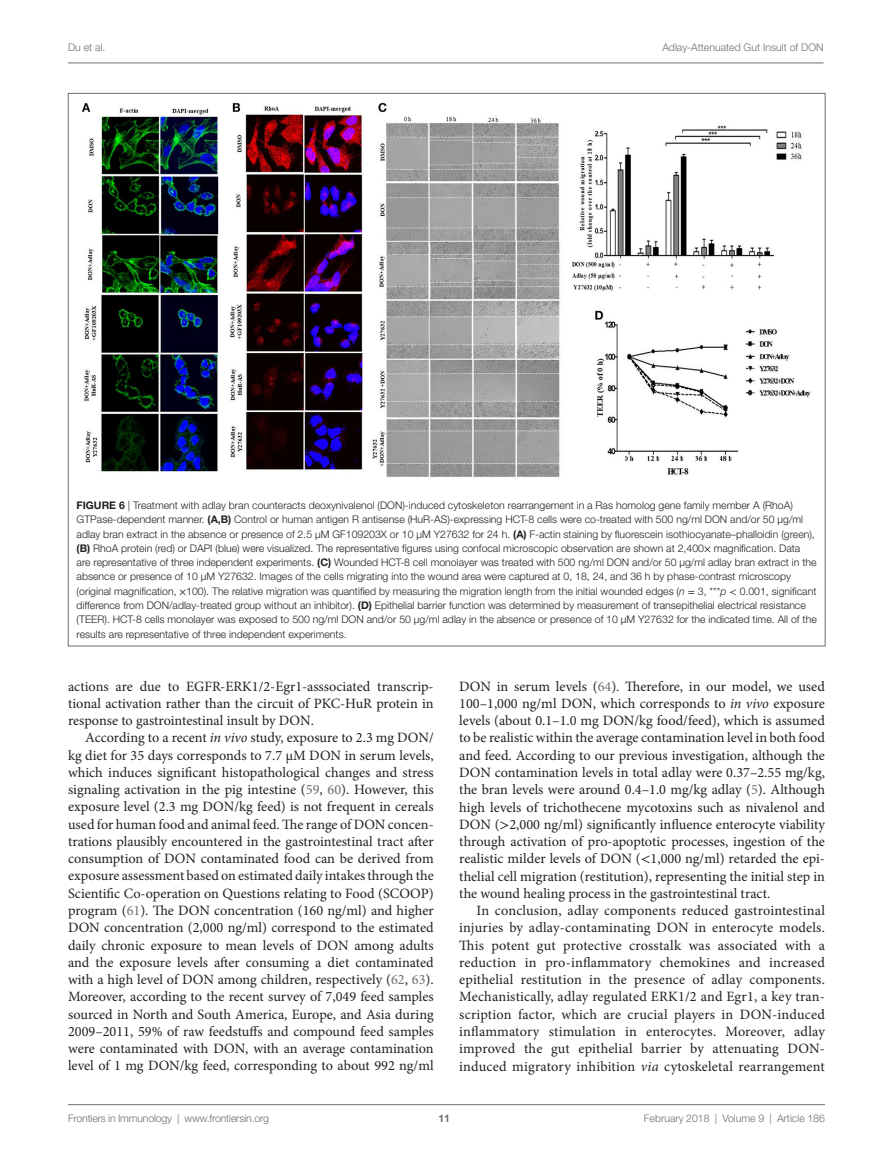
<style>
.page{position:relative;width:893px;height:1170px;background:#fff}
.page>*{position:absolute;margin:0;border:0;box-sizing:border-box;transform-origin:0 0}
.t1{font:14.25px/17.2px "Minion Pro";color:#231f20;text-align:justify}
.t2{font:300 10.5px/14.2px "Helvetica Neue LT Std";color:#231f20}
.t3{font:300 10.5px "Helvetica Neue LT Std";color:#6c6d70}
.t4{font:700 10.5px "Helvetica Neue LT Std";color:#6c6d70}
.s1{font-weight:700}
.s2{font-family:"STIX General";font-weight:400}
.s3{font-style:italic}
.s4{color:#6c6d70}
.s5{font-family:"STIX General"}
</style>
<div class="page">
<img style="left:81px;top:102px;width:730px;height:375px">
<hr style="left:68px;top:1104px;width:757px;height:1px;background:#6c6d70">
<hr style="left:68px;top:63px;width:755px;height:1px;background:#6c6d70">
<p class="t3" style="left:68px;top:41px;width:39px">Du et al.</p>
<p class="t3" style="left:662px;top:41px;width:163px">Adlay-Attenuated Gut Insult of DON</p>
<p class="t2" style="left:77px;top:498px;width:742px"><span class="s1">FIGURE 6</span> | Treatment with adlay bran counteracts deoxynivalenol (DON)-induced cytoskeleton rearrangement in a Ras homolog gene family member A (RhoA)<br>GTPase-dependent manner. <span class="s1">(A,B)</span> Control or human antigen R antisense (HuR-AS)-expressing HCT-8 cells were co-treated with 500 ng/ml DON and/or 50 µg/ml adlay bran extract in the absence or presence of 2.5 µM GF109203X or 10 µM Y27632 for 24 h. <span class="s1">(A)</span> F-actin staining by fluorescein isothiocyanate–phalloidin (green), <span class="s1">(B)</span> RhoA protein (red) or DAPI (blue) were visualized. The representative figures using confocal microscopic observation are shown at 2,400<span class="s2">×</span> magnification. Data are representative of three independent experiments. <span class="s1">(C)</span> Wounded HCT-8 cell monolayer was treated with 500 ng/ml DON and/or 50 µg/ml adlay bran extract in the absence or presence of 10 µM Y27632. Images of the cells migrating into the wound area were captured at 0, 18, 24, and 36 h by phase-contrast microscopy (original magnification, <span class="s2">×</span>100). The relative migration was quantified by measuring the migration length from the initial wounded edges (<span class="s3">n</span> <span class="s2">=</span> 3, ***<span class="s3">p</span> <span class="s2">&lt;</span> 0.001, significant difference from DON/adlay-treated group without an inhibitor). <span class="s1">(D)</span> Epithelial barrier function was determined by measurement of transepithelial electrical resistance (TEER). HCT-8 cells monolayer was exposed to 500 ng/ml DON and/or 50 µg/ml adlay in the absence or presence of 10 µM Y27632 for the indicated time. All of the results are representative of three independent experiments.</p>
<p class="t1" style="left:68px;top:677px;width:367px">actions are due to EGFR-ERK1/2-Egr1-asssociated transcrip&shy;tional activation rather than the circuit of PKC-HuR protein in response to gastrointestinal insult by DON.</p>
<p class="t1" style="left:68px;top:729px;width:367px;text-indent:17px">According to a recent <span class="s3">in vivo</span> study, exposure to 2.3 mg DON/ kg diet for 35 days corresponds to 7.7 µM DON in serum levels, which induces significant histopathological changes and stress signaling activation in the pig intestine (<span class="s4">59</span>, <span class="s4">60</span>). However, this exposure level (2.3 mg DON/kg feed) is not frequent in cereals used for human food and animal feed. The range of DON concen&shy;trations plausibly encountered in the gastrointestinal tract after consumption of DON contaminated food can be derived from exposure assessment based on estimated daily intakes through the Scientific Co-operation on Questions relating to Food (SCOOP) program (<span class="s4">61</span>). The DON concentration (160 ng/ml) and higher DON concentration (2,000 ng/ml) correspond to the estimated daily chronic exposure to mean levels of DON among adults and the exposure levels after consuming a diet contaminated with a high level of DON among children, respectively (<span class="s4">62</span>, <span class="s4">63</span>).<br>Moreover, according to the recent survey of 7,049 feed samples sourced in North and South America, Europe, and Asia during 2009–2011, 59% of raw feedstuffs and compound feed samples were contaminated with DON, with an average contamination level of 1 mg DON/kg feed, corresponding to about 992 ng/ml</p>
<p class="t1" style="left:459px;top:677px;width:367px">DON in serum levels (<span class="s4">64</span>). Therefore, in our model, we used 100–1,000 ng/ml DON, which corresponds to <span class="s3">in vivo</span> exposure levels (about 0.1–1.0 mg DON/kg food/feed), which is assumed to be realistic within the average contamination level in both food and feed. According to our previous investigation, although the DON contamination levels in total adlay were 0.37–2.55 mg/kg, the bran levels were around 0.4–1.0 mg/kg adlay (<span class="s4">5</span>). Although high levels of trichothecene mycotoxins such as nivalenol and DON (<span class="s5">&gt;</span>2,000 ng/ml) significantly influence enterocyte viability through activation of pro-apoptotic processes, ingestion of the realistic milder levels of DON (<span class="s5">&lt;</span>1,000 ng/ml) retarded the epi&shy;thelial cell migration (restitution), representing the initial step in the wound healing process in the gastrointestinal tract.</p>
<p class="t1" style="left:459px;top:901px;width:367px;text-indent:17px">In conclusion, adlay components reduced gastrointestinal injuries by adlay-contaminating DON in enterocyte models.<br>This potent gut protective crosstalk was associated with a reduction in pro-inflammatory chemokines and increased epithelial restitution in the presence of adlay components.<br>Mechanistically, adlay regulated ERK1/2 and Egr1, a key tran&shy;scription factor, which are crucial players in DON-induced inflammatory stimulation in enterocytes. Moreover, adlay improved the gut epithelial barrier by attenuating DON&shy;induced migratory inhibition <span class="s3">via</span> cytoskeletal rearrangement</p>
<p class="t3" style="left:68px;top:1111px;width:203px">Frontiers in Immunology | www.frontiersin.org</p>
<p class="t3" style="left:644px;top:1111px;width:183px">February 2018 | Volume 9 | Article 186</p>
<p class="t4" style="left:439px;top:1111px;width:13px">11</p>
</div>
